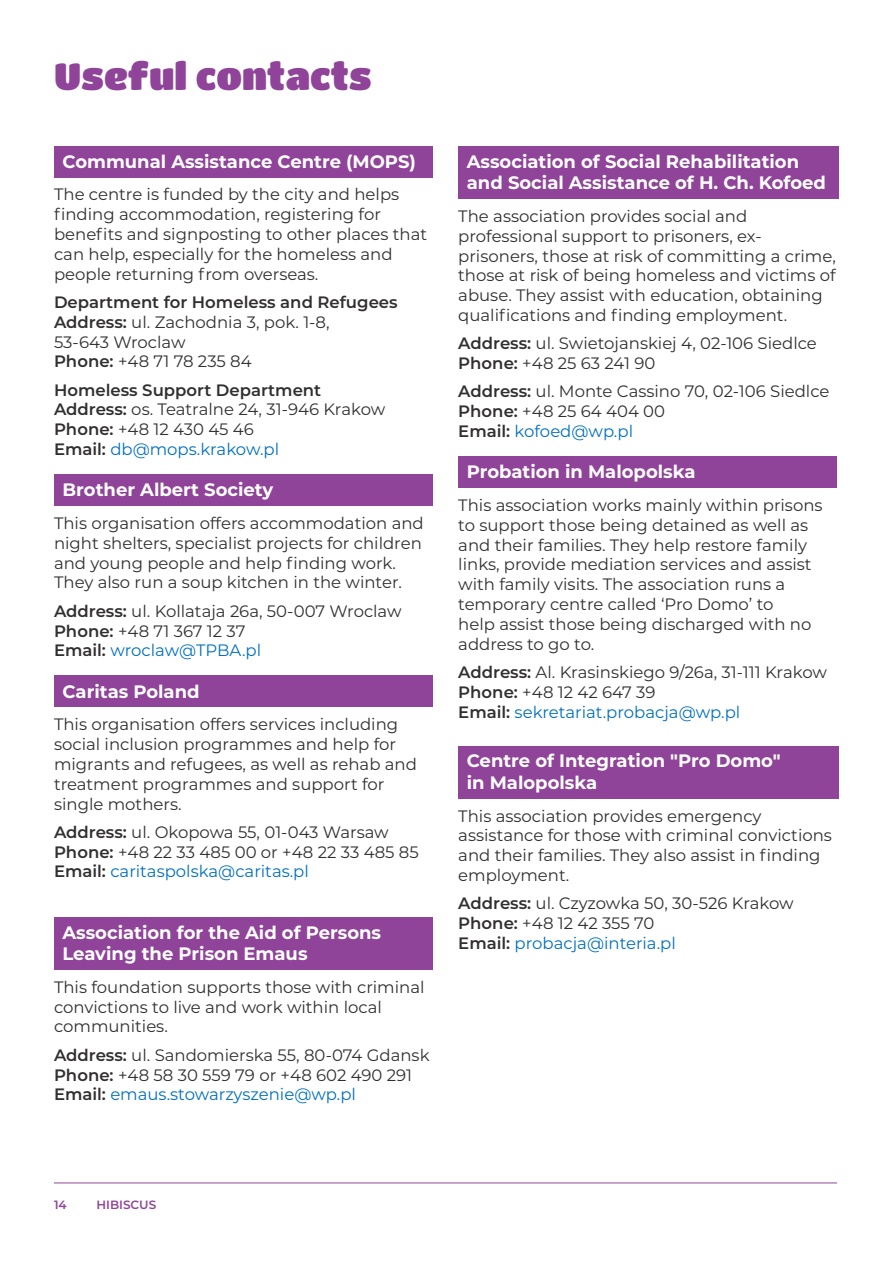
<style>
.page{position:relative;width:893px;height:1263px;background:#fff}
.page>*{position:absolute;margin:0;border:0;box-sizing:border-box;transform-origin:0 0}
.t1{font:37.5px "Titan One";color:#8f4499}
.t2{font:700 18px/21.6px "Montserrat";color:#fff}
.t3{font:16.5px/19.8px "Montserrat";color:#312f30}
.t4{font:600 16.5px/19.8px "Montserrat";color:#312f30}
.t5{font:600 12px "Montserrat";color:#8f4499}
.s1{font-weight:600}
.s2{font-weight:400}
.s3{font-weight:400;color:#0070c0}
.s4{color:#0070c0}
</style>
<div class="page">
<hr style="left:54px;top:1182px;width:783px;height:1px;background:#8f4499">
<div style="left:458px;top:746px;width:381px;height:52px;background:#8f4499"></div>
<div style="left:54px;top:917px;width:379px;height:52px;background:#8f4499"></div>
<div style="left:458px;top:146px;width:381px;height:52px;background:#8f4499"></div>
<div style="left:54px;top:146px;width:379px;height:32px;background:#8f4499"></div>
<div style="left:54px;top:474px;width:379px;height:32px;background:#8f4499"></div>
<div style="left:458px;top:456px;width:379px;height:32px;background:#8f4499"></div>
<div style="left:54px;top:675px;width:379px;height:32px;background:#8f4499"></div>
<h1 class="t1" style="left:54px;top:54px;width:319px">Useful contacts</h1>
<p class="t2" style="left:63px;top:150px;width:355px">Communal Assistance Centre (MOPS)</p>
<p class="t3" style="left:54px;top:184px;width:375px">The centre is funded by the city and helps finding accommodation, registering for benefits and signposting to other places that can help, especially for the homeless and people returning from overseas.</p>
<p class="t3" style="left:54px;top:292px;width:345px"><span class="s1">Department for Homeless and Refugees<br>Address:</span> ul. Zachodnia 3, pok. 1-8,<br>53-643 Wroclaw<br><span class="s1">Phone:</span> +48 71 78 235 84</p>
<p class="t4" style="left:54px;top:379px;width:333px">Homeless Support Department<br>Address: <span class="s2">os. Teatralne 24, 31-946 Krakow<br></span>Phone: <span class="s2">+48 12 430 45 46<br></span>Email: <span class="s3">db@mops.krakow.pl</span></p>
<p class="t2" style="left:63px;top:478px;width:212px">Brother Albert Society</p>
<p class="t3" style="left:54px;top:513px;width:371px">This organisation offers accommodation and night shelters, specialist projects for children and young people and help finding work.<br>They also run a soup kitchen in the winter.</p>
<p class="t3" style="left:54px;top:600px;width:349px"><span class="s1">Address:</span> ul. Kollataja 26a, 50-007 Wroclaw<br><span class="s1">Phone:</span> +48 71 367 12 37<br><span class="s1">Email:</span> <span class="s4">wroclaw@TPBA.pl</span></p>
<p class="t2" style="left:63px;top:680px;width:139px">Caritas Poland</p>
<p class="t3" style="left:54px;top:714px;width:364px">This organisation offers services including social inclusion programmes and help for migrants and refugees, as well as rehab and treatment programmes and support for single mothers.</p>
<p class="t3" style="left:54px;top:821px;width:366px"><span class="s1">Address:</span> ul. Okopowa 55, 01-043 Warsaw<br><span class="s1">Phone:</span> +48 22 33 485 00 or +48 22 33 485 85<br><span class="s1">Email:</span> <span class="s4">caritaspolska@caritas.pl</span></p>
<p class="t2" style="left:63px;top:920px;width:320px">Association for the Aid of Persons<br>Leaving the Prison Emaus</p>
<p class="t3" style="left:54px;top:976px;width:372px">This foundation supports those with criminal convictions to live and work within local communities.</p>
<p class="t3" style="left:54px;top:1044px;width:377px"><span class="s1">Address:</span> ul. Sandomierska 55, 80-074 Gdansk<br><span class="s1">Phone:</span> +48 58 30 559 79 or +48 602 490 291<br><span class="s1">Email:</span> <span class="s4">emaus.stowarzyszenie@wp.pl</span></p>
<p class="t2" style="left:467px;top:150px;width:361px">Association of Social Rehabilitation and Social Assistance of H. Ch. Kofoed</p>
<p class="t3" style="left:458px;top:206px;width:379px">The association provides social and professional support to prisoners, ex&shy;prisoners, those at risk of committing a crime, those at risk of being homeless and victims of abuse. They assist with education, obtaining qualifications and finding employment.</p>
<p class="t3" style="left:458px;top:333px;width:360px"><span class="s1">Address:</span> ul. Swietojanskiej 4, 02-106 Siedlce<br><span class="s1">Phone:</span> +48 25 63 241 90</p>
<p class="t3" style="left:458px;top:381px;width:373px"><span class="s1">Address:</span> ul. Monte Cassino 70, 02-106 Siedlce<br><span class="s1">Phone:</span> +48 25 64 404 00<br><span class="s1">Email:</span> <span class="s4">kofoed@wp.pl</span></p>
<p class="t2" style="left:467px;top:460px;width:230px">Probation in Malopolska</p>
<p class="t3" style="left:458px;top:495px;width:366px">This association works mainly within prisons to support those being detained as well as and their families. They help restore family links, provide mediation services and assist with family visits. The association runs a temporary centre called ‘Pro Domo’ to<br>help assist those being discharged with no address to go to.</p>
<p class="t3" style="left:458px;top:662px;width:370px"><span class="s1">Address:</span> Al. Krasinskiego 9/26a, 31-111 Krakow<br><span class="s1">Phone:</span> +48 12 42 647 39<br><span class="s1">Email:</span> <span class="s4">sekretariat.probacja@wp.pl</span></p>
<p class="t2" style="left:467px;top:749px;width:315px">Centre of Integration "Pro Domo" in Malopolska</p>
<p class="t3" style="left:458px;top:805px;width:375px">This association provides emergency assistance for those with criminal convictions and their families. They also assist in finding employment.</p>
<p class="t3" style="left:458px;top:893px;width:337px"><span class="s1">Address:</span> ul. Czyzowka 50, 30-526 Krakow<br><span class="s1">Phone:</span> +48 12 42 355 70<br><span class="s1">Email:</span> <span class="s4">probacja@interia.pl</span></p>
<p class="t5" style="left:54px;top:1196px;width:14px">14</p>
<p class="t5" style="left:97px;top:1196px;width:61px">HIBISCUS</p>
</div>
